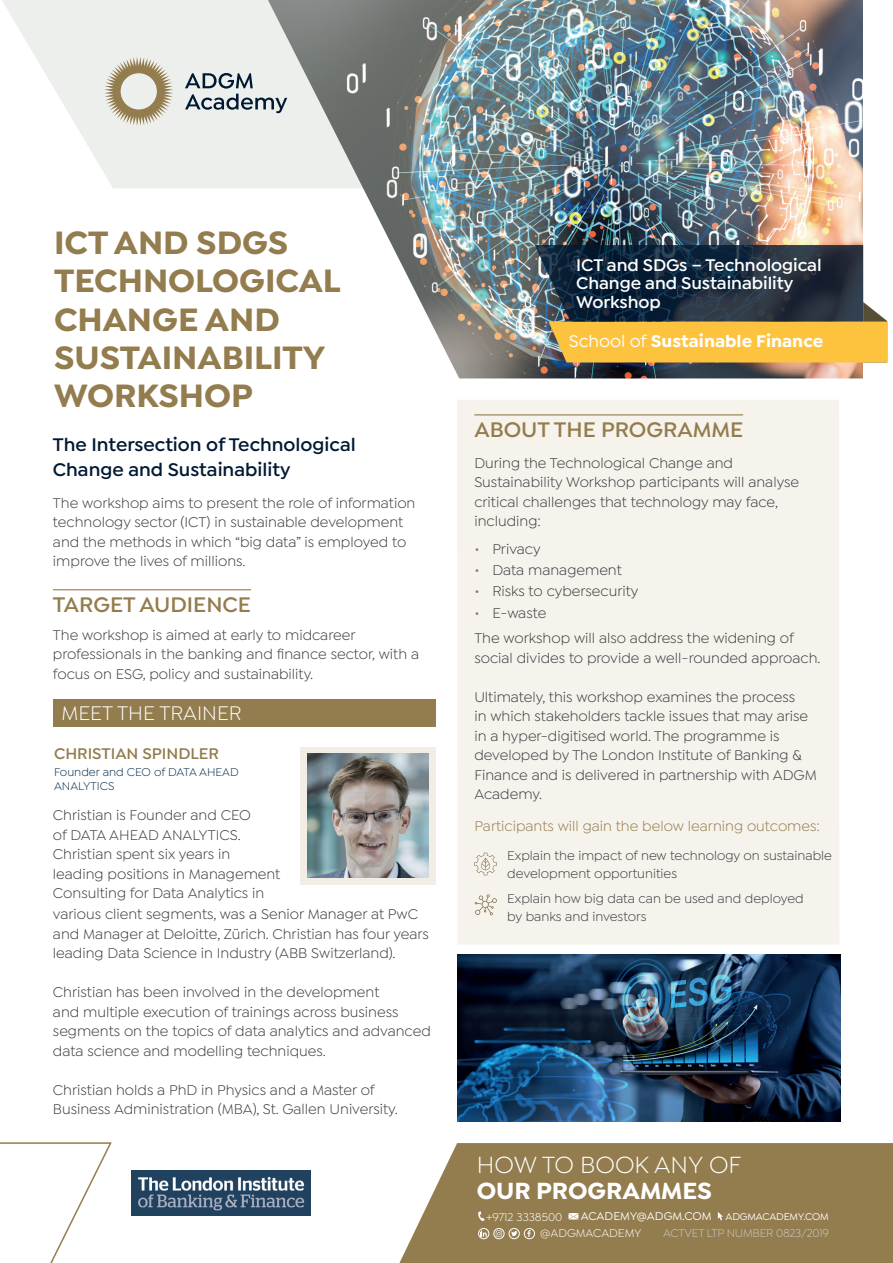
<style>
.page{position:relative;width:893px;height:1263px;background:#fff}
.page>*{position:absolute;margin:0;border:0;box-sizing:border-box;transform-origin:0 0}
.t1{font:700 34.5px/38.4px "Isidora Sans";color:#937c4d}
.t2{font:24.9px "Isidora Sans";color:#fff}
.t3{font:700 24.9px "Isidora Sans";color:#fff}
.t4{font:600 22.5px "Isidora Sans";color:#937c4d}
.t5{font:21px "Isidora Sans";color:#fff}
.t6{font:600 19.5px/25.5px "Isidora Sans";color:#001932}
.t7{font:600 18px/18.6px "Isidora Sans";letter-spacing:-.005em;color:#fff}
.t8{font:700 18px "Isidora Sans";color:#fff}
.t9{font:600 16.5px "Isidora Sans";color:#937c4d}
.t10{font:15px/19.5px "Isidora Sans";color:#373b3e}
.t11{font:15px "Isidora Sans";color:#937c4d}
.t12{font:13.5px/18px "Isidora Sans";color:#373b3e}
.t13{font:12px/17.2px "Isidora Sans";letter-spacing:-.02em;color:#c7c8ca;text-align:right}
.t14{font:12px/14.4px "Isidora Sans";color:#072e4b}
.t15{font:12px "Isidora Sans";color:#fff}
.s1{font-weight:500}
.s2{color:#937c4d}
.s3{font-weight:500;color:#fff}
.s4{font-weight:500;font-size:10.5px;color:#fff}
</style>
<div class="page">
<svg style="left:2px;top:0;width:266px;height:188px;fill:#ecefeb"></svg>
<svg style="left:104px;top:57px;width:69px;height:69px;background:#cbc4b0"></svg>
<svg style="left:185px;top:73px;width:83px;height:40px;background:#aeb7bb"></svg>
<svg style="left:399px;top:1143px;width:494px;height:120px;background:#998457"></svg>
<svg style="left:0;top:1142px;width:112px;height:121px"></svg>
<div style="left:509px;top:1228px;width:11px;height:11px;border:1px solid #fff;border-radius:50%"></div>
<svg style="left:511px;top:1231px;width:6px;height:5px"></svg>
<div style="left:524px;top:1228px;width:11px;height:11px;border:1px solid #fff;border-radius:50%"></div>
<svg style="left:527px;top:1230px;width:4px;height:7px"></svg>
<div style="left:493px;top:1228px;width:11px;height:11px;border:1px solid #fff;border-radius:50%"></div>
<svg style="left:496px;top:1230px;width:6px;height:7px"></svg>
<div style="left:478px;top:1228px;width:11px;height:11px;border:1px solid #fff;border-radius:50%"></div>
<svg style="left:481px;top:1230px;width:6px;height:6px"></svg>
<svg style="left:478px;top:1211px;width:7px;height:10px"></svg>
<svg style="left:568px;top:1213px;width:10px;height:6px"></svg>
<svg style="left:718px;top:1212px;width:5px;height:8px"></svg>
<img style="left:268px;top:0;width:595px;height:378px">
<img style="left:132px;top:1171px;width:178px;height:44px">
<hr style="left:53px;top:589px;width:198px;height:1px;background:#937c4d">
<div style="left:300px;top:747px;width:136px;height:137px;background:#f2eee6"></div>
<img style="left:307px;top:754px;width:122px;height:124px">
<img style="left:457px;top:954px;width:384px;height:168px">
<svg style="left:535px;top:245px;width:352px;height:117px;background:#706848"></svg>
<div style="left:53px;top:699px;width:383px;height:27px;background:#937c4d"></div>
<div style="left:457px;top:400px;width:382px;height:545px;background:#f6f3ed"></div>
<hr style="left:474px;top:414px;width:269px;height:1px;background:#937c4d">
<svg style="left:474px;top:853px;width:23px;height:22px"></svg>
<svg style="left:475px;top:894px;width:22px;height:21px"></svg>
<h1 class="t1" style="left:54px;top:223px;width:288px">ICT AND SDGS<br>TECHNOLOGICAL<br>CHANGE AND<br>SUSTAINABILITY<br>WORKSHOP</h1>
<h3 class="t6" style="left:53px;top:431px;width:304px">The Intersection of Technological<br>Change and Sustainability</h3>
<p class="t10" style="left:53px;top:493px;width:364px">The workshop aims to present the role of information technology sector (ICT) in sustainable development and the methods in which “big data” is employed to improve the lives of millions.</p>
<h3 class="t4" style="left:53px;top:591px;width:200px">TARGET AUDIENCE</h3>
<p class="t10" style="left:53px;top:625px;width:368px">The workshop is aimed at early to midcareer professionals in the banking and finance sector, with a focus on ESG, policy and sustainability.</p>
<h3 class="t5" style="left:61px;top:701px;width:182px">MEET THE TRAINER</h3>
<p class="t9" style="left:54px;top:743px;width:166px">CHRISTIAN SPINDLER</p>
<p class="t14" style="left:54px;top:765px;width:186px">Founder and CEO of DATA AHEAD<br>ANALYTICS</p>
<p class="t10" style="left:53px;top:805px;width:229px">Christian is Founder and CEO<br>of DATA AHEAD ANALYTICS.<br>Christian spent six years in leading positions in Management<br>Consulting for Data Analytics in</p>
<p class="t10" style="left:53px;top:904px;width:377px">various client segments, was a Senior Manager at PwC and Manager at Deloitte, Zürich. Christian has four years leading Data Science in Industry (ABB Switzerland).</p>
<p class="t10" style="left:53px;top:982px;width:379px">Christian has been involved in the development<br>and multiple execution of trainings across business segments on the topics of data analytics and advanced data science and modelling techniques.</p>
<p class="t10" style="left:53px;top:1080px;width:347px">Christian holds a PhD in Physics and a Master of<br>Business Administration (MBA), St. Gallen University.</p>
<p class="t7" style="left:576px;top:256px;width:247px">ICT and SDGs – Technological<br>Change and Sustainability<br>Workshop</p>
<p class="t8" style="left:569px;top:330px;width:256px"><span class="s1">School of</span> Sustainable Finance</p>
<h3 class="t4" style="left:474px;top:416px;width:270px">ABOUT THE PROGRAMME</h3>
<p class="t10" style="left:474px;top:453px;width:326px">During the Technological Change and Sustainability Workshop participants will analyse critical challenges that technology may face, including:</p>
<p class="t10" style="left:474px;top:539px;width:68px"><span class="s2">•</span> Privacy</p>
<p class="t10" style="left:474px;top:560px;width:149px"><span class="s2">•</span> Data management</p>
<p class="t10" style="left:474px;top:582px;width:166px"><span class="s2">•</span> Risks to cybersecurity</p>
<p class="t10" style="left:474px;top:600px;width:321px;line-height:25.5px"><span class="s2">•</span> E-waste<br>The workshop will also address the widening of</p>
<p class="t10" style="left:474px;top:648px;width:348px">social divides to provide a well-rounded approach.</p>
<p class="t10" style="left:474px;top:687px;width:344px">Ultimately, this workshop examines the process<br>in which stakeholders tackle issues that may arise in a hyper-digitised world. The programme is developed by The London Institute of Banking &amp; Finance and is delivered in partnership with ADGM Academy.</p>
<p class="t11" style="left:474px;top:817px;width:347px">Participants will gain the below learning outcomes:</p>
<p class="t12" style="left:507px;top:847px;width:326px">Explain the impact of new technology on sustainable development opportunities</p>
<p class="t12" style="left:507px;top:889px;width:298px">Explain how big data can be used and deployed by banks and investors</p>
<h2 class="t2" style="left:477px;top:1151px;width:266px">HOW TO BOOK ANY OF</h2>
<h2 class="t3" style="left:477px;top:1175px;width:237px">OUR PROGRAMMES</h2>
<p class="t15" style="left:540px;top:1226px;width:103px">@ADGMACADEMY</p>
<p class="t15" style="left:486px;top:1210px;width:78px">+9712 3338500</p>
<p class="t13" style="left:581px;top:1207px;width:250px"><span class="s3">ACADEMY@ADGM.COM</span> <span class="s4">ADGMACADEMY.COM<br></span>ACTVET LTP NUMBER 0823/2019</p>
</div>
